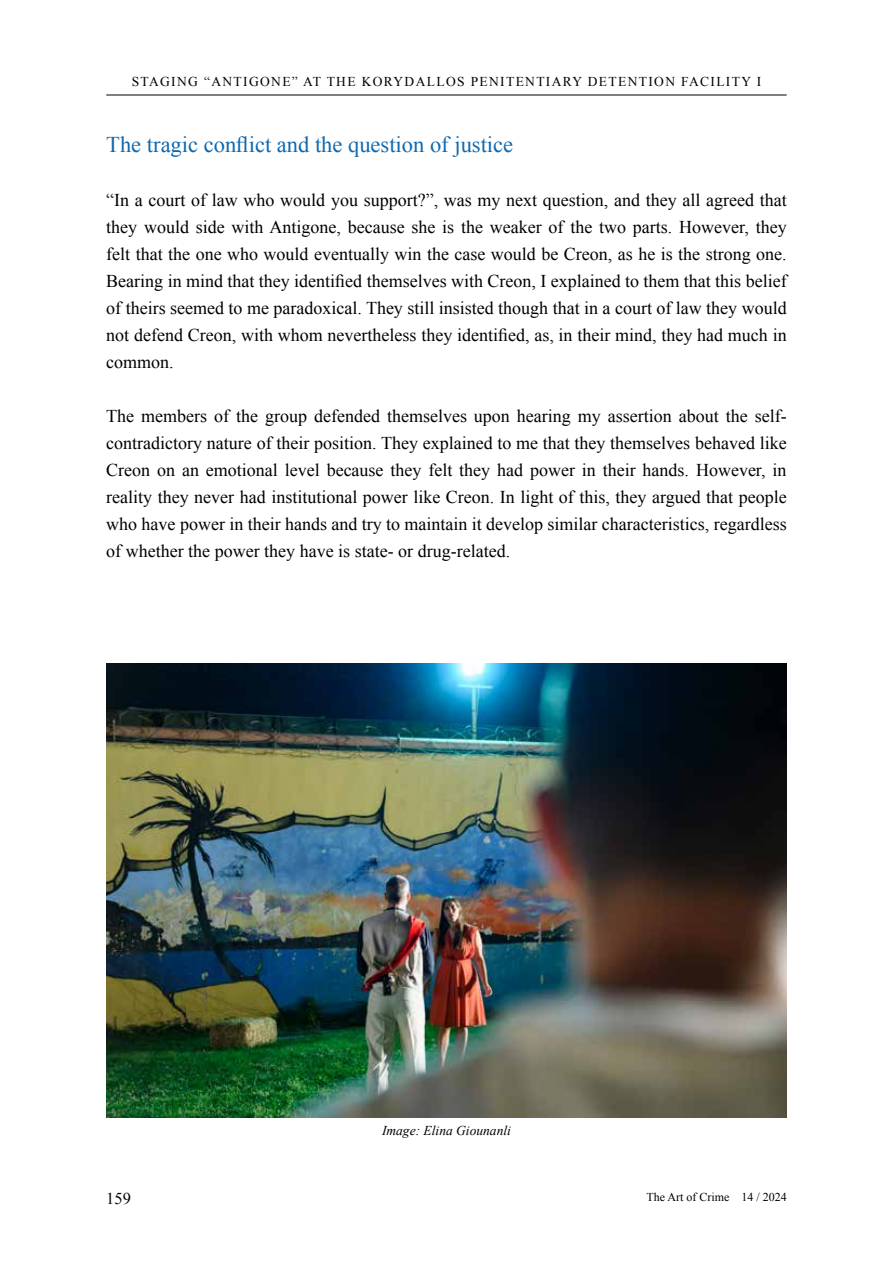
<style>
.page{position:relative;width:893px;height:1263px;background:#fff}
.page>*{position:absolute;margin:0;border:0;box-sizing:border-box;transform-origin:0 0}
.t1{font:22.5px "Times New Roman";color:#0f68ae}
.t2{font:18px/27px "Times New Roman";color:#000;text-align:justify}
.t3{font:16.5px "Times New Roman";color:#000}
.t4{font:13.5px "Times New Roman";letter-spacing:.1em;color:#000}
.t5{font:italic 13.5px "Times New Roman";color:#000}
.t6{font:12px "Times New Roman";color:#000}
</style>
<div class="page">
<hr style="left:106px;top:95px;width:681px;height:1px;background:#000">
<img style="left:106px;top:664px;width:681px;height:453px">
<p class="t4" style="left:132px;top:73px;width:631px">STAGING “ANTIGONE” AT THE KORYDALLOS PENITENTIARY DETENTION FACILITY I</p>
<p class="t1" style="left:106px;top:129px;width:408px">The tragic conflict and the question of justice</p>
<p class="t2" style="left:106px;top:186px;width:682px">“In a court of law who would you support?”, was my next question, and they all agreed that they would side with Antigone, because she is the weaker of the two parts. However, they felt that the one who would eventually win the case would be Creon, as he is the strong one.<br>Bearing in mind that they identified themselves with Creon, I explained to them that this belief of theirs seemed to me paradoxical. They still insisted though that in a court of law they would not defend Creon, with whom nevertheless they identified, as, in their mind, they had much in common.</p>
<p class="t2" style="left:106px;top:402px;width:682px">The members of the group defended themselves upon hearing my assertion about the self&shy;contradictory nature of their position. They explained to me that they themselves behaved like Creon on an emotional level because they felt they had power in their hands. However, in reality they never had institutional power like Creon. In light of this, they argued that people who have power in their hands and try to maintain it develop similar characteristics, regardless of whether the power they have is state- or drug-related.</p>
<p class="t5" style="left:382px;top:1121px;width:130px">Image: Elina Giounanli</p>
<p class="t3" style="left:106px;top:1188px;width:26px">159</p>
<p class="t6" style="left:646px;top:1189px;width:142px">The Art of Crime 14 / 2024</p>
</div>
